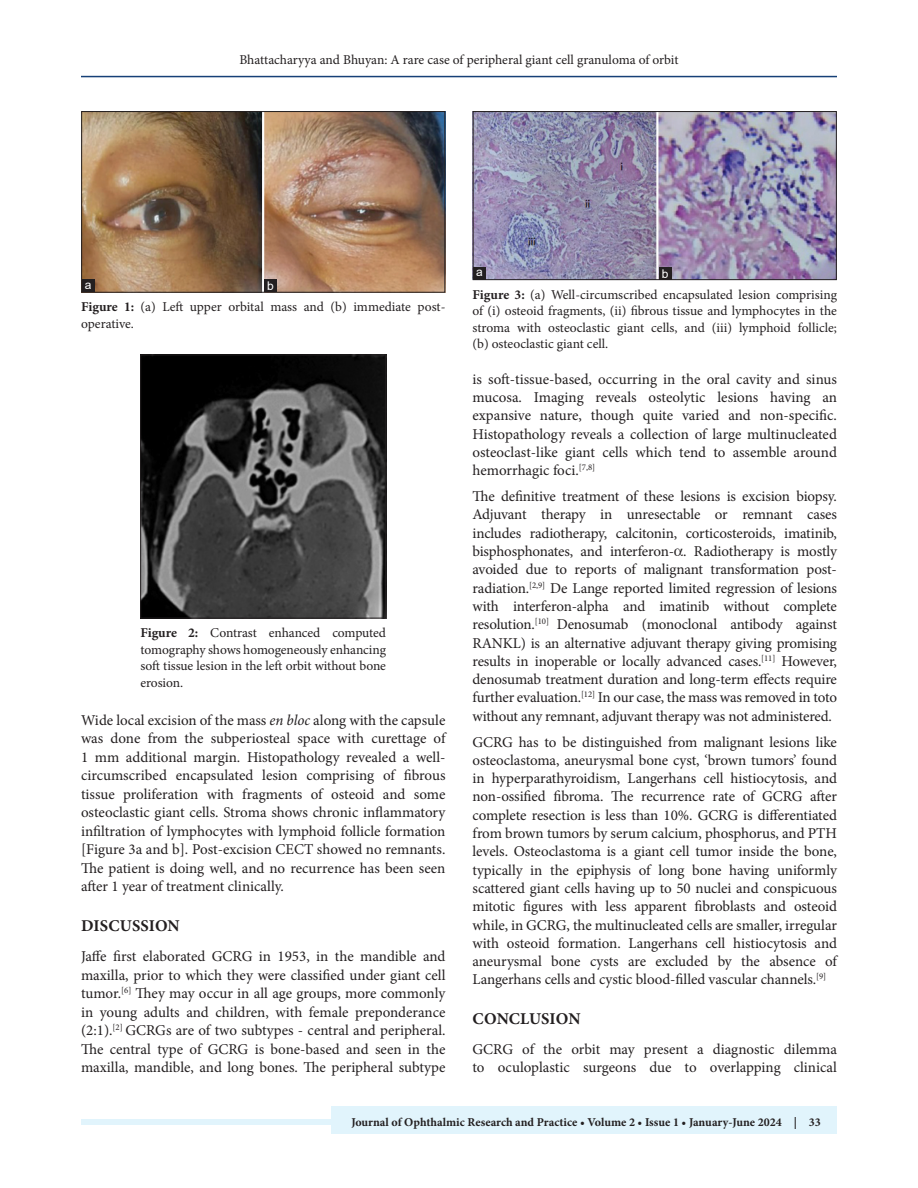
<style>
.page{position:relative;width:918px;height:1188px;background:#fff}
.page>*{position:absolute;margin:0;border:0;box-sizing:border-box;transform-origin:0 0}
.t1{font:700 16.5px "Minion Pro";color:#231f20}
.TX{font:15px/18.3px "Minion Pro";letter-spacing:-.005em;color:#231f20;text-align:justify}
.FGC{font:13.5px/16.5px "Minion Pro";letter-spacing:-.005em;color:#231f20;text-align:justify}
.JF{font:700 12px "Minion Pro";color:#231f20}
.LABEL{font:12px "Arial";color:#fff}
.s1{font-weight:700}
.s2{font-style:italic}
</style>
<div class="page">
<hr style="left:81px;top:76px;width:756px;height:1px;background:#164077">
<div style="left:81px;top:1119px;width:756px;height:6px;background:#e1f4fc"></div>
<div style="left:332px;top:1106px;width:505px;height:28px;background:#e1f4fc"></div>
<img style="left:83px;top:113px;width:360px;height:177px">
<div style="left:81px;top:111px;width:364px;height:181px;border:1px solid #231f20"></div>
<div style="left:264px;top:279px;width:13px;height:13px;background:#231f20"></div>
<div style="left:82px;top:279px;width:12px;height:13px;background:#231f20"></div>
<img style="left:475px;top:113px;width:360px;height:165px">
<div style="left:473px;top:111px;width:364px;height:169px;border:1px solid #231f20"></div>
<div style="left:659px;top:267px;width:12px;height:13px;background:#231f20"></div>
<div style="left:473px;top:267px;width:13px;height:13px;background:#231f20"></div>
<img style="left:142px;top:357px;width:242px;height:259px">
<div style="left:140px;top:355px;width:246px;height:263px;border:1px solid #231f20"></div>
<p class="FGC" style="left:239px;top:51px;width:441px">Bhattacharyya and Bhuyan: A rare case of peripheral giant cell granuloma of orbit</p>
<p class="LABEL" style="left:85px;top:277px;width:8px">a</p>
<p class="LABEL" style="left:267px;top:278px;width:8px">b</p>
<p class="FGC" style="left:81px;top:299px;width:366px"><span class="s1">Figure 1:</span> (a) Left upper orbital mass and (b) immediate post&shy;operative.</p>
<p class="FGC" style="left:140px;top:625px;width:247px"><span class="s1">Figure 2:</span> Contrast enhanced computed tomography shows homogeneously enhancing soft tissue lesion in the left orbit without bone erosion.</p>
<p class="TX" style="left:81px;top:711px;width:366px">Wide local excision of the mass <span class="s2">en bloc</span> along with the capsule was done from the subperiosteal space with curettage of 1 mm additional margin. Histopathology revealed a well&shy;circumscribed encapsulated lesion comprising of fibrous tissue proliferation with fragments of osteoid and some osteoclastic giant cells. Stroma shows chronic inflammatory infiltration of lymphocytes with lymphoid follicle formation [Figure 3a and b]. Post-excision CECT showed no remnants.<br>The patient is doing well, and no recurrence has been seen after 1 year of treatment clinically.</p>
<h1 class="t1" style="left:81px;top:914px;width:100px">DISCUSSION</h1>
<p class="TX" style="left:81px;top:947px;width:366px">Jaffe first elaborated GCRG in 1953, in the mandible and maxilla, prior to which they were classified under giant cell tumor.<sup>[6]</sup> They may occur in all age groups, more commonly in young adults and children, with female preponderance (2:1).<sup>[2]</sup> GCRGs are of two subtypes - central and peripheral.<br>The central type of GCRG is bone-based and seen in the maxilla, mandible, and long bones. The peripheral subtype</p>
<p class="LABEL" style="left:476px;top:264px;width:8px">a</p>
<p class="LABEL" style="left:662px;top:265px;width:8px">b</p>
<p class="FGC" style="left:472px;top:286px;width:366px"><span class="s1">Figure 3:</span> (a) Well-circumscribed encapsulated lesion comprising of (i) osteoid fragments, (ii) fibrous tissue and lymphocytes in the stroma with osteoclastic giant cells, and (iii) lymphoid follicle; (b) osteoclastic giant cell.</p>
<p class="TX" style="left:472px;top:370px;width:366px">is soft-tissue-based, occurring in the oral cavity and sinus mucosa. Imaging reveals osteolytic lesions having an expansive nature, though quite varied and non-specific.<br>Histopathology reveals a collection of large multinucleated osteoclast-like giant cells which tend to assemble around hemorrhagic foci.<sup>[7,8]</sup></p>
<p class="TX" style="left:472px;top:487px;width:366px">The definitive treatment of these lesions is excision biopsy.<br>Adjuvant therapy in unresectable or remnant cases includes radiotherapy, calcitonin, corticosteroids, imatinib, bisphosphonates, and interferon- . Radiotherapy is mostly avoided due to reports of malignant transformation post&shy;radiation.<sup>[2,9]</sup> De Lange reported limited regression of lesions with interferon-alpha and imatinib without complete resolution.<sup>[10]</sup> Denosumab (monoclonal antibody against RANKL) is an alternative adjuvant therapy giving promising results in inoperable or locally advanced cases.<sup>[11]</sup> However, denosumab treatment duration and long-term effects require further evaluation.<sup>[12]</sup> In our case, the mass was removed in toto without any remnant, adjuvant therapy was not administered.</p>
<p class="TX" style="left:472px;top:733px;width:366px">GCRG has to be distinguished from malignant lesions like osteoclastoma, aneurysmal bone cyst, ‘brown tumors’ found in hyperparathyroidism, Langerhans cell histiocytosis, and non-ossified fibroma. The recurrence rate of GCRG after complete resection is less than 10%. GCRG is differentiated from brown tumors by serum calcium, phosphorus, and PTH levels. Osteoclastoma is a giant cell tumor inside the bone, typically in the epiphysis of long bone having uniformly scattered giant cells having up to 50 nuclei and conspicuous mitotic figures with less apparent fibroblasts and osteoid while, in GCRG, the multinucleated cells are smaller, irregular with osteoid formation. Langerhans cell histiocytosis and aneurysmal bone cysts are excluded by the absence of Langerhans cells and cystic blood-filled vascular channels.<sup>[9]</sup></p>
<h1 class="t1" style="left:473px;top:1007px;width:109px">CONCLUSION</h1>
<p class="TX" style="left:472px;top:1040px;width:366px">GCRG of the orbit may present a diagnostic dilemma to oculoplastic surgeons due to overlapping clinical</p>
<p class="JF" style="left:351px;top:1113px;width:471px">Journal of Ophthalmic Research and Practice • Volume 2 • Issue 1 • January-June 2024 | 33</p>
</div>
